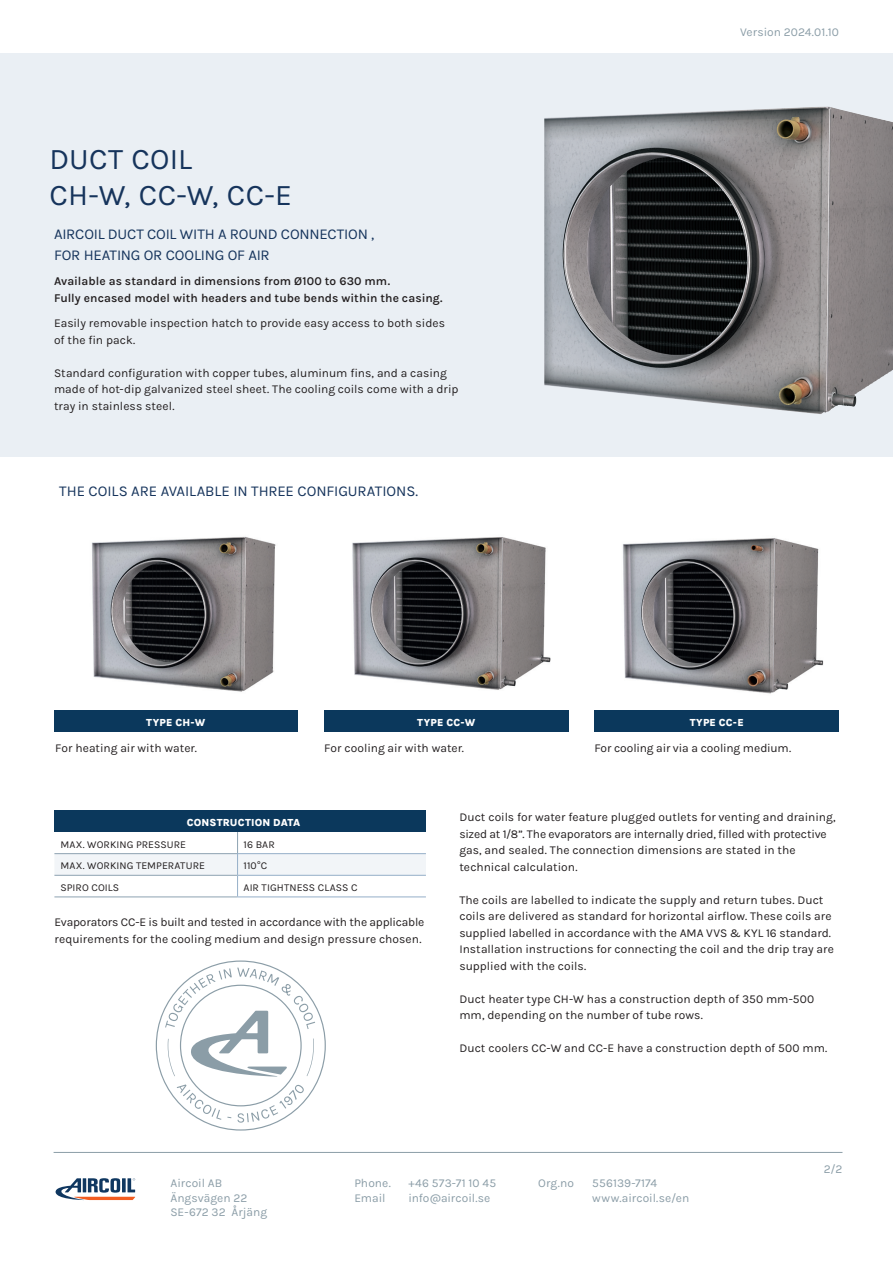
<style>
.page{position:relative;width:893px;height:1263px;background:#fff}
.page>*{position:absolute;margin:0;border:0;box-sizing:border-box;transform-origin:0 0}
.t1{font:30px "Karla";letter-spacing:.01em;color:#16345c}
.t2{font:15px/21px "Karla";letter-spacing:-.01em;color:#16345c}
.t3{font:12px/16.5px "Karla";letter-spacing:.005em;color:#231f20}
.t4{font:12px/14.4px "Karla";letter-spacing:.005em;color:#8b9da7}
.t5{font:600 12px/16.5px "Karla";letter-spacing:.005em;color:#231f20}
.t6{font:10.5px "Karla";letter-spacing:.005em;color:#231f20}
.t7{font:800 10.5px "Karla";letter-spacing:.02em;color:#fff}
</style>
<div class="page">
<div style="left:0;top:53px;width:893px;height:404px;background:#eaeff4"></div>
<hr style="left:54px;top:1152px;width:788px;height:1px;background:#8b9da7">
<svg style="left:55px;top:1178px;width:80px;height:22px"></svg>
<svg style="left:156px;top:960px;width:170px;height:170px"></svg>
<div style="left:54px;top:711px;width:243px;height:21px;background:#0b385c"></div>
<div style="left:324px;top:711px;width:244px;height:21px;background:#0b385c"></div>
<div style="left:594px;top:711px;width:245px;height:21px;background:#0b385c"></div>
<div style="left:54px;top:810px;width:372px;height:22px;background:#0b385c"></div>
<hr style="left:54px;top:896px;width:183px;height:1px;background:#8da2b1">
<svg style="left:54px;top:832px;width:372px;height:64px"></svg>
<hr style="left:237px;top:896px;width:189px;height:1px;background:#95afc8">
<img style="left:544px;top:107px;width:349px;height:307px">
<img style="left:91px;top:536px;width:185px;height:156px">
<img style="left:622px;top:538px;width:202px;height:156px">
<img style="left:352px;top:537px;width:199px;height:153px">
<p class="t1" style="left:50px;top:140px;width:144px">DUCT COIL</p>
<p class="t1" style="left:50px;top:176px;width:244px">CH-W, CC-W, CC-E</p>
<p class="t2" style="left:54px;top:223px;width:322px">AIRCOIL DUCT COIL WITH A ROUND CONNECTION ,<br>FOR HEATING OR COOLING OF AIR</p>
<p class="t5" style="left:54px;top:272px;width:390px">Available as standard in dimensions from Ø100 to 630 mm.<br>Fully encased model with headers and tube bends within the casing.</p>
<p class="t3" style="left:54px;top:314px;width:393px">Easily removable inspection hatch to provide easy access to both sides of the fin pack.</p>
<p class="t3" style="left:54px;top:364px;width:406px">Standard configuration with copper tubes, aluminum fins, and a casing made of hot-dip galvanized steel sheet. The cooling coils come with a drip tray in stainless steel.</p>
<p class="t2" style="left:59px;top:480px;width:360px">THE COILS ARE AVAILABLE IN THREE CONFIGURATIONS.</p>
<p class="t4" style="left:740px;top:25px;width:100px">Version 2024.01.10</p>
<p class="t7" style="left:146px;top:716px;width:60px">TYPE CH-W</p>
<p class="t7" style="left:417px;top:716px;width:59px">TYPE CC-W</p>
<p class="t7" style="left:690px;top:716px;width:56px">TYPE CC-E</p>
<p class="t3" style="left:55px;top:740px;width:143px">For heating air with water.</p>
<p class="t3" style="left:324px;top:740px;width:141px">For cooling air with water.</p>
<p class="t3" style="left:594px;top:740px;width:198px">For cooling air via a cooling medium.</p>
<p class="t7" style="left:187px;top:816px;width:115px">CONSTRUCTION DATA</p>
<p class="t6" style="left:60px;top:837px;width:127px">MAX. WORKING PRESSURE</p>
<p class="t6" style="left:244px;top:837px;width:33px">16 BAR</p>
<p class="t6" style="left:60px;top:859px;width:146px">MAX. WORKING TEMPERATURE</p>
<p class="t6" style="left:244px;top:859px;width:25px">110°C</p>
<p class="t6" style="left:60px;top:881px;width:60px">SPIRO COILS</p>
<p class="t6" style="left:244px;top:881px;width:115px">AIR TIGHTNESS CLASS C</p>
<p class="t3" style="left:54px;top:914px;width:371px">Evaporators CC-E is built and tested in accordance with the applicable requirements for the cooling medium and design pressure chosen.</p>
<p class="t3" style="left:459px;top:809px;width:378px">Duct coils for water feature plugged outlets for venting and draining, sized at 1/8”. The evaporators are internally dried, filled with protective gas, and sealed. The connection dimensions are stated in the technical calculation.</p>
<p class="t3" style="left:459px;top:891px;width:376px">The coils are labelled to indicate the supply and return tubes. Duct coils are delivered as standard for horizontal airflow. These coils are supplied labelled in accordance with the AMA VVS &amp; KYL 16 standard.<br>Installation instructions for connecting the coil and the drip tray are supplied with the coils.</p>
<p class="t3" style="left:459px;top:990px;width:356px">Duct heater type CH-W has a construction depth of 350 mm-500 mm, depending on the number of tube rows.</p>
<p class="t3" style="left:459px;top:1040px;width:369px">Duct coolers CC-W and CC-E have a construction depth of 500 mm.</p>
<p class="t4" style="left:824px;top:1162px;width:20px">2/2</p>
<p class="t4" style="left:170px;top:1176px;width:98px">Aircoil AB<br>Ängsvägen 22<br>SE-672 32 Årjäng</p>
<p class="t4" style="left:354px;top:1176px;width:38px">Phone.</p>
<p class="t4" style="left:408px;top:1176px;width:89px">+46 573-71 10 45</p>
<p class="t4" style="left:354px;top:1190px;width:33px">Email</p>
<p class="t4" style="left:408px;top:1190px;width:84px">info@aircoil.se</p>
<p class="t4" style="left:538px;top:1176px;width:37px">Org.no</p>
<p class="t4" style="left:592px;top:1176px;width:99px">556139-7174 www.aircoil.se/en</p>
</div>
